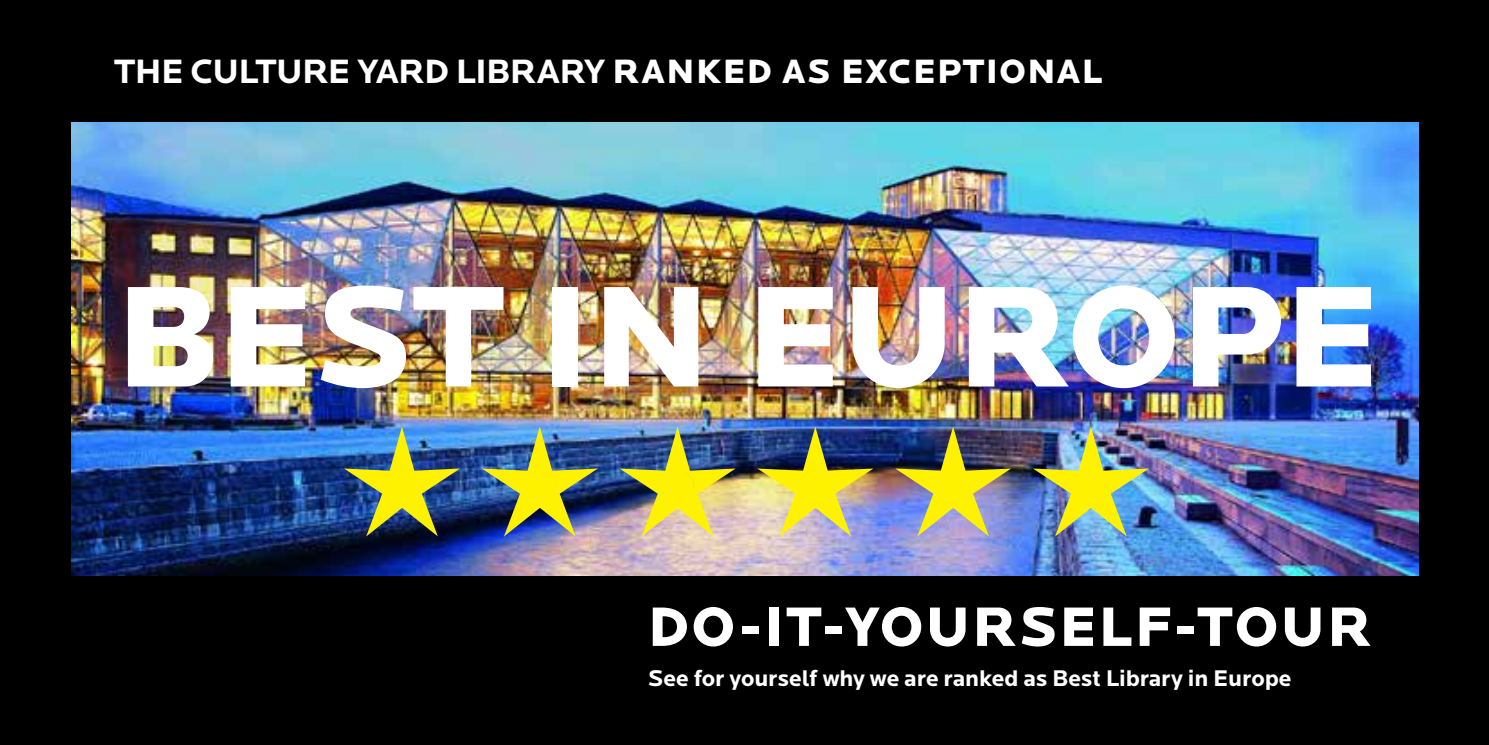
<style>
.page{position:relative;width:1489px;height:745px;background:#fff}
.page>*{position:absolute;margin:0;border:0;box-sizing:border-box;transform-origin:0 0}
.t1{font:153.25px "Zapf Dingbats ITC";color:#fff200}
.t2{font:900 149px "Locator";color:#fff}
.t3{font:900 57.5px "Locator";letter-spacing:.04em;color:#fff}
.t4{font:700 35px "Locator";letter-spacing:-.02em;color:#fff}
.t5{font:700 23.5px "Locator";letter-spacing:-.005em;color:#fff}
.s1{font-weight:900}
</style>
<div class="page">
<div style="left:0;top:0;width:1488px;height:744px;background:#000"></div>
<img style="left:71px;top:122px;width:1346px;height:452px">
<div style="left:385px;top:470px;width:34px;height:34px;background:#fff200;border-radius:50%"></div>
<div style="left:384px;top:470px;width:35px;height:34px;border:1px solid #fff200;border-radius:50%"></div>
<div style="left:522px;top:470px;width:34px;height:34px;background:#fff200;border-radius:50%"></div>
<div style="left:522px;top:470px;width:35px;height:34px;border:1px solid #fff200;border-radius:50%"></div>
<div style="left:660px;top:470px;width:33px;height:33px;background:#fff200;border-radius:50%"></div>
<div style="left:660px;top:470px;width:34px;height:34px;border:1px solid #fff200;border-radius:50%"></div>
<div style="left:799px;top:470px;width:33px;height:33px;background:#fff200;border-radius:50%"></div>
<div style="left:798px;top:470px;width:34px;height:34px;border:1px solid #fff200;border-radius:50%"></div>
<div style="left:936px;top:470px;width:33px;height:33px;background:#fff200;border-radius:50%"></div>
<div style="left:936px;top:470px;width:34px;height:34px;border:1px solid #fff200;border-radius:50%"></div>
<div style="left:1074px;top:470px;width:33px;height:33px;background:#fff200;border-radius:50%"></div>
<div style="left:1073px;top:470px;width:34px;height:34px;border:1px solid #fff200;border-radius:50%"></div>
<h3 class="t4" style="left:114px;top:51px;width:989px">THE CULTURE YARD LIBRARY <span class="s1">RANKED AS EXCEPTIONAL</span></h3>
<h2 class="t2" style="left:115px;top:248px;width:1265px">BEST IN EUROPE</h2>
<h1 class="t1" style="left:337px;top:409px;width:819px">✫ ✫ ✫ ✫ ✫ ✫</h1>
<h3 class="t3" style="left:647px;top:592px;width:725px">DO-IT-YOURSELF-TOUR</h3>
<p class="t5" style="left:647px;top:664px;width:645px">See for yourself why we are ranked as Best Library in Europe</p>
</div>
